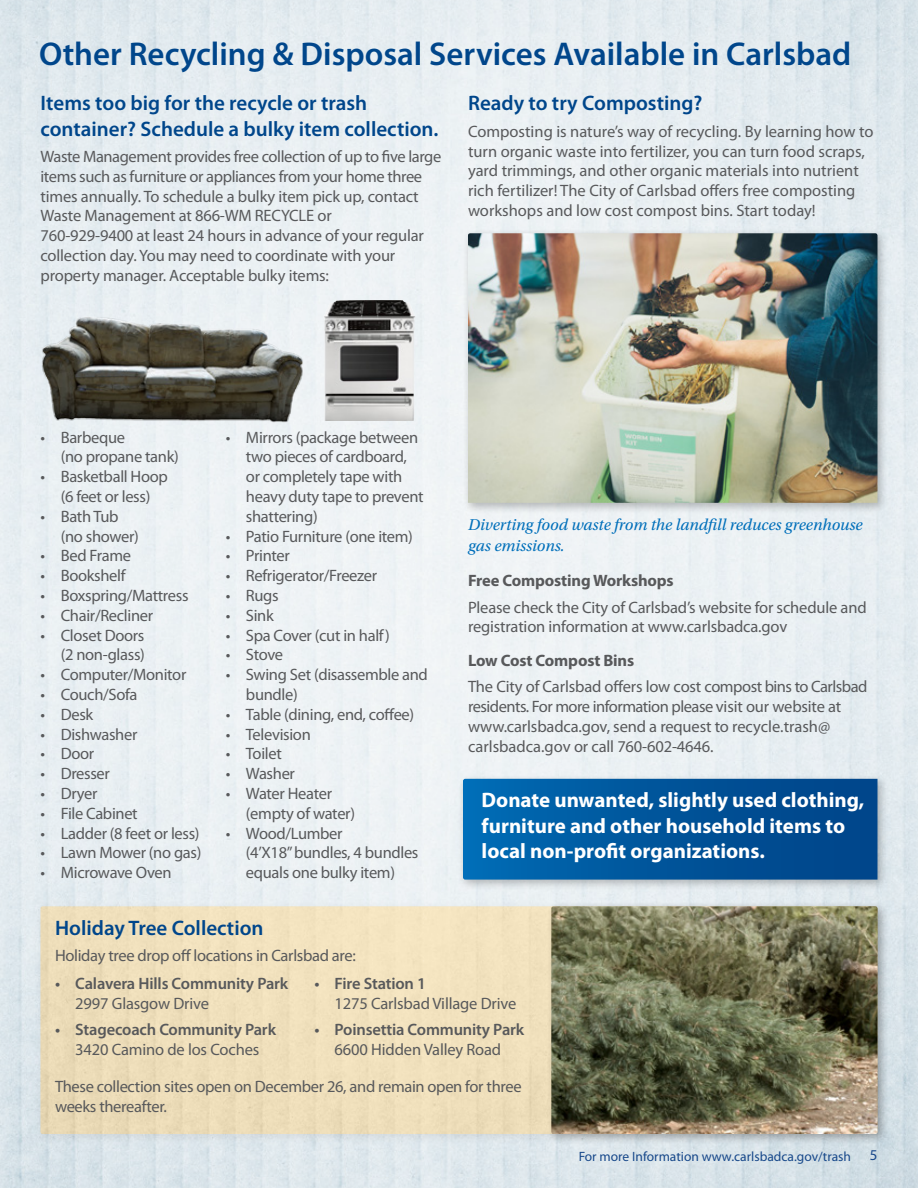
<style>
.page{position:relative;width:918px;height:1188px;background:#fff}
.page>*{position:absolute;margin:0;border:0;box-sizing:border-box;transform-origin:0 0}
.t1{font:600 33px "Myriad Pro";color:#00468b}
.t2{font:600 21px/25.2px "Myriad Pro";color:#00468b}
.t3{font:700 21px/25.5px "Myriad Pro";color:#fff}
.t4{font:16.5px/19.8px "Myriad Pro";letter-spacing:-.02em;color:#58595b}
.t5{font:16.5px/19.8px "Myriad Pro";color:#58595b}
.t6{font:600 16.5px "Myriad Pro";letter-spacing:-.01em;color:#58595b}
.t7{font:italic 16.5px/21px "Utopia Std";color:#006fba}
.t8{font:700 16.5px "Myriad Pro";letter-spacing:-.01em;color:#58595b}
.t9{font:15px "Myriad Pro";color:#17488a}
.t10{font:13.5px "Myriad Pro";color:#17488a}
</style>
<div class="page">
<div style="left:35px;top:901px;width:853px;height:244px;background:#000;opacity:.25"></div>
<div style="left:41px;top:906px;width:836px;height:228px;background:#f0e0bc;border-radius:2px"></div>
<div style="left:546px;top:901px;width:343px;height:244px;background:#000;opacity:.25"></div>
<img style="left:551px;top:906px;width:327px;height:228px">
<div style="left:463px;top:228px;width:426px;height:286px;background:#000;opacity:.25"></div>
<img style="left:468px;top:233px;width:410px;height:270px">
<img style="left:36px;top:310px;width:270px;height:116px">
<img style="left:310px;top:300px;width:120px;height:120px">
<div style="left:458px;top:774px;width:431px;height:116px;background:#000;opacity:.25"></div>
<svg style="left:463px;top:779px;width:415px;height:101px;background:#00569c"></svg>
<h1 class="t1" style="left:39px;top:33px;width:814px">Other Recycling &amp; Disposal Services Available in Carlsbad</h1>
<p class="t2" style="left:40px;top:90px;width:400px">Items too big for the recycle or trash container? Schedule a bulky item collection.</p>
<p class="t4" style="left:40px;top:146px;width:402px">Waste Management provides free collection of up to five large items such as furniture or appliances from your home three times annually. To schedule a bulky item pick up, contact Waste Management at 866-WM RECYCLE or<br>760-929-9400 at least 24 hours in advance of your regular collection day. You may need to coordinate with your property manager. Acceptable bulky items:</p>
<p class="t2" style="left:468px;top:90px;width:236px">Ready to try Composting?</p>
<p class="t5" style="left:468px;top:121px;width:407px">Composting is nature’s way of recycling. By learning how to turn organic waste into fertilizer, you can turn food scraps, yard trimmings, and other organic materials into nutrient rich fertilizer! The City of Carlsbad offers free composting workshops and low cost compost bins. Start today!</p>
<p class="t4" style="left:61px;top:427px;width:120px;text-indent:-20px">• Barbeque<br>(no propane tank)</p>
<p class="t4" style="left:40px;top:466px;width:129px;text-align:center">• Basketball Hoop (6 feet or less)</p>
<p class="t4" style="left:61px;top:506px;width:80px;text-indent:-20px">• Bath Tub (no shower)</p>
<p class="t4" style="left:40px;top:546px;width:92px">• Bed Frame</p>
<p class="t4" style="left:40px;top:565px;width:87px">• Bookshelf</p>
<p class="t4" style="left:40px;top:585px;width:150px">• Boxspring/Mattress</p>
<p class="t4" style="left:40px;top:605px;width:114px">• Chair/Recliner</p>
<p class="t4" style="left:40px;top:625px;width:106px;text-align:right">• Closet Doors (2 non-glass)</p>
<p class="t4" style="left:41px;top:664px;width:147px">• Computer/Monitor</p>
<p class="t4" style="left:41px;top:684px;width:99px">• Couch/Sofa</p>
<p class="t4" style="left:41px;top:704px;width:54px">• Desk</p>
<p class="t4" style="left:41px;top:724px;width:98px">• Dishwasher</p>
<p class="t4" style="left:41px;top:744px;width:55px">• Door</p>
<p class="t4" style="left:41px;top:763px;width:71px">• Dresser</p>
<p class="t4" style="left:41px;top:783px;width:58px">• Dryer</p>
<p class="t4" style="left:41px;top:803px;width:99px">• File Cabinet</p>
<p class="t4" style="left:41px;top:823px;width:161px">• Ladder (8 feet or less)</p>
<p class="t4" style="left:41px;top:843px;width:162px">• Lawn Mower (no gas)</p>
<p class="t4" style="left:41px;top:862px;width:133px">• Microwave Oven</p>
<p class="t4" style="left:246px;top:427px;width:179px;text-indent:-20px">• Mirrors (package between two pieces of cardboard, or completely tape with heavy duty tape to prevent shattering)</p>
<p class="t4" style="left:226px;top:526px;width:189px">• Patio Furniture (one item)</p>
<p class="t4" style="left:226px;top:546px;width:66px">• Printer</p>
<p class="t4" style="left:226px;top:565px;width:153px">• Refrigerator/Freezer</p>
<p class="t4" style="left:226px;top:585px;width:54px">• Rugs</p>
<p class="t4" style="left:226px;top:605px;width:50px">• Sink</p>
<p class="t4" style="left:226px;top:625px;width:166px">• Spa Cover (cut in half)</p>
<p class="t4" style="left:226px;top:645px;width:59px">• Stove</p>
<p class="t4" style="left:246px;top:664px;width:183px;text-indent:-20px">• Swing Set (disassemble and bundle)</p>
<p class="t4" style="left:226px;top:704px;width:190px">• Table (dining, end, coffee)</p>
<p class="t4" style="left:226px;top:724px;width:87px">• Television</p>
<p class="t4" style="left:226px;top:744px;width:58px">• Toilet</p>
<p class="t4" style="left:226px;top:763px;width:71px">• Washer</p>
<p class="t4" style="left:246px;top:783px;width:111px;text-indent:-20px">• Water Heater (empty of water)</p>
<p class="t4" style="left:246px;top:823px;width:174px;text-indent:-20px">• Wood/Lumber<br>(4’X18” bundles, 4 bundles equals one bulky item)</p>
<p class="t7" style="left:468px;top:515px;width:396px">Diverting food waste from the landfill reduces greenhouse gas emissions.</p>
<p class="t8" style="left:468px;top:570px;width:207px">Free Composting Workshops</p>
<p class="t4" style="left:468px;top:597px;width:400px">Please check the City of Carlsbad’s website for schedule and registration information at www.carlsbadca.gov</p>
<p class="t8" style="left:468px;top:649px;width:168px">Low Cost Compost Bins</p>
<p class="t4" style="left:468px;top:676px;width:401px">The City of Carlsbad offers low cost compost bins to Carlsbad residents. For more information please visit our website at www.carlsbadca.gov, send a request to recycle.trash@ carlsbadca.gov or call 760-602-4646.</p>
<p class="t3" style="left:482px;top:787px;width:384px">Donate unwanted, slightly used clothing, furniture and other household items to local non-profit organizations.</p>
<p class="t2" style="left:55px;top:914px;width:210px">Holiday Tree Collection</p>
<p class="t4" style="left:55px;top:945px;width:302px">Holiday tree drop off locations in Carlsbad are:</p>
<p class="t6" style="left:55px;top:973px;width:235px">• Calavera Hills Community Park</p>
<p class="t4" style="left:75px;top:993px;width:135px">2997 Glasgow Drive</p>
<p class="t6" style="left:55px;top:1019px;width:223px">• Stagecoach Community Park</p>
<p class="t4" style="left:75px;top:1039px;width:185px">3420 Camino de los Coches</p>
<p class="t6" style="left:314px;top:973px;width:113px">• Fire Station 1</p>
<p class="t4" style="left:335px;top:993px;width:183px">1275 Carlsbad Village Drive</p>
<p class="t6" style="left:314px;top:1019px;width:211px">• Poinsettia Community Park</p>
<p class="t4" style="left:335px;top:1039px;width:168px">6600 Hidden Valley Road</p>
<p class="t4" style="left:55px;top:1077px;width:468px">These collection sites open on December 26, and remain open for three weeks thereafter.</p>
<p class="t10" style="left:579px;top:1148px;width:274px">For more Information www.carlsbadca.gov/trash</p>
<p class="t9" style="left:870px;top:1146px;width:9px">5</p>
</div>
